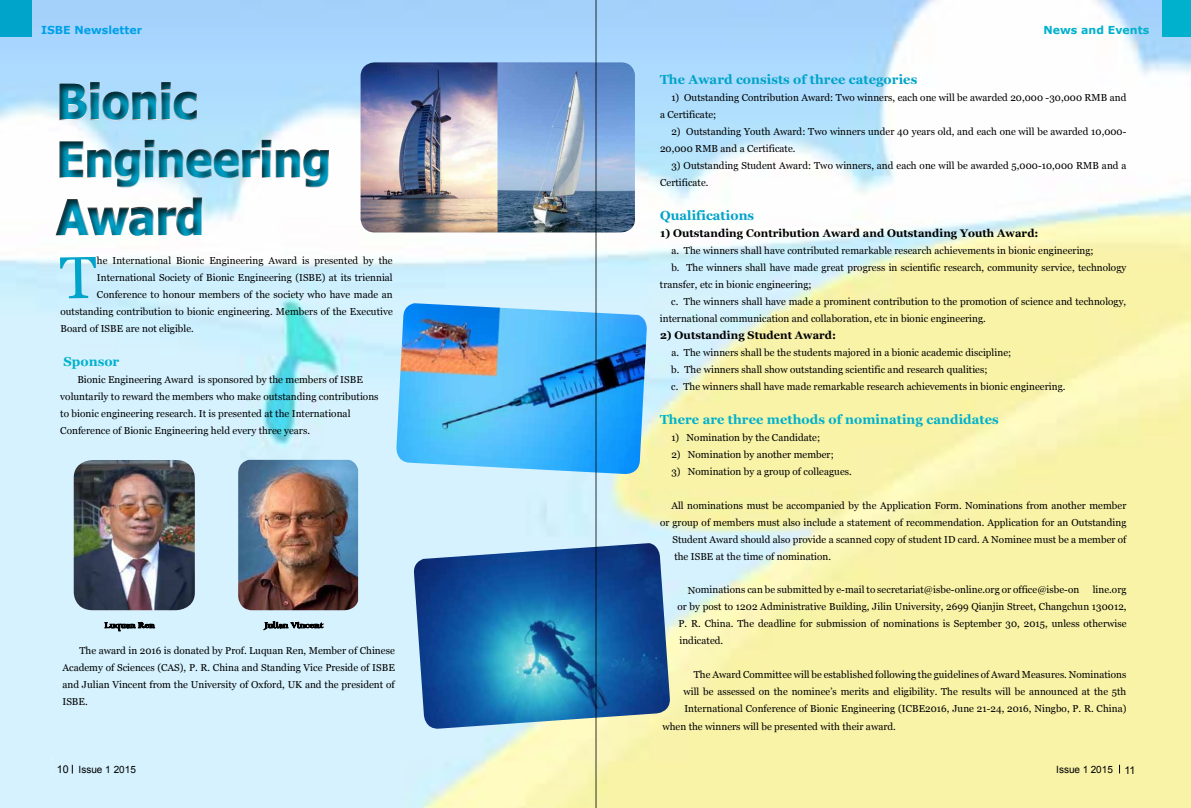
<style>
.page{position:relative;width:1191px;height:808px;background:#fff}
.page>*{position:absolute;margin:0;border:0;box-sizing:border-box;transform-origin:0 0}
.t1{font:700 48px/57.6px "Tahoma";color:#00a3ca;scale:.95 1}
.t2{font:700 13px "Georgia";color:#00b1cd}
.t3{font:700 13px "Georgia";color:#00a3ca}
.t4{font:700 11px "Georgia";color:#000}
.t5{font:700 11px "Verdana";color:#00a0e9}
.t6{font:700 11px "Verdana";color:#00b1cd}
.t7{font:10px/17px "Georgia";color:#000}
.t8{font:10px "Arial";color:#000}
.s1{font-size:10.7px}
</style>
<div class="page">
<img style="left:0;top:0;width:1191px;height:808px">
<div style="left:0;top:0;width:31px;height:36px;background:#00a3ca"></div>
<div style="left:1162px;top:0;width:29px;height:36px;background:#00b1cd"></div>
<div style="left:22px;top:65px;width:392px;height:183px;background:#000;opacity:.75"></div>
<img style="left:74px;top:460px;width:121px;height:150px">
<img style="left:238px;top:460px;width:120px;height:150px">
<svg style="left:104px;top:621px;width:51px;height:10px"></svg>
<svg style="left:263px;top:621px;width:61px;height:12px"></svg>
<img style="left:360px;top:62px;width:275px;height:170px">
<img style="left:413px;top:543px;width:258px;height:187px">
<img style="left:396px;top:303px;width:251px;height:171px">
<div style="left:43px;top:748px;width:123px;height:33px;background:#d5f2fe"></div>
<div style="left:1043px;top:751px;width:123px;height:37px;background:#f9f3a7"></div>
<hr style="left:595px;top:0;width:1px;height:808px;background:#000">
<svg style="left:60px;top:257px;width:36px;height:41px"></svg>
<p class="t5" style="left:41px;top:23px;width:103px">ISBE Newsletter</p>
<p class="t6" style="left:1043px;top:23px;width:107px">News and Events</p>
<h1 class="t1" style="left:57px;top:70px;width:290px">Bionic<br>Engineering<br>Award</h1>
<p class="t7" style="left:59px;top:256px;width:335px;text-align:right;rotate:-1deg">he International Bionic Engineering Award is presented by the International Society of Bionic Engineering (ISBE) at its triennial Conference to honour members of the society who have made an outstanding contribution to bionic engineering. Members of the Executive</p>
<p class="t7" style="left:60px;top:321px;width:135px;rotate:-1deg">Board of ISBE are not eligible.</p>
<h2 class="t2" style="left:63px;top:355px;width:57px">Sponsor</h2>
<p class="t7" style="left:60px;top:371px;width:320px;text-indent:17px">Bionic Engineering Award is sponsored by the members of ISBE voluntarily to reward the members who make outstanding contributions to bionic engineering research. It is presented at the International Conference of Bionic Engineering held every three years.</p>
<p class="t7" style="left:62px;top:642px;width:334px;text-align:justify;text-indent:17px">The award in 2016 is donated by Prof. Luquan Ren, Member of Chinese Academy of Sciences (CAS), P. R. China and Standing Vice Preside of ISBE and Julian Vincent from the University of Oxford, UK and the president of ISBE.</p>
<h2 class="t3" style="left:660px;top:74px;width:259px;rotate:-1deg">The Award consists of three categories</h2>
<p class="t7" style="left:659px;top:95px;width:468px;line-height:13.5px;text-indent:12px;rotate:-1deg">1) Outstanding Contribution Award: Two winners, each one will be awarded 20,000 -30,000 RMB and a Certificate;</p>
<p class="t7" style="left:659px;top:128px;width:468px;line-height:14.2px;text-indent:12px;rotate:-1deg">2) Outstanding Youth Award: Two winners under 40 years old, and each one will be awarded 10,000-<br>20,000 RMB and a Certificate.</p>
<p class="t7" style="left:659px;top:163px;width:468px;line-height:13.4px;text-indent:12px;rotate:-1deg">3) Outstanding Student Award: Two winners, and each one will be awarded 5,000-10,000 RMB and a<br>Certificate.</p>
<h2 class="t3" style="left:660px;top:209px;width:96px;rotate:-1deg">Qualifications</h2>
<p class="t4" style="left:660px;top:230px;width:380px;rotate:-1deg">1) Outstanding Contribution Award and Outstanding Youth Award:</p>
<p class="t7" style="left:671px;top:245px;width:456px;line-height:17.4px;rotate:-1deg">a. The winners shall have contributed remarkable research achievements in bionic engineering;<br>b. The winners shall have made great progress in scientific research, community service, technology</p>
<p class="t7" style="left:670px;top:275px;width:456px;line-height:19.9px;text-indent:-11px;rotate:-1deg">transfer, etc in bionic engineering;<br>c. The winners shall have made a prominent contribution to the promotion of science and technology,</p>
<p class="t7" style="left:659px;top:312px;width:327px;rotate:-1deg">international communication and collaboration, etc in bionic engineering.</p>
<p class="t4" style="left:660px;top:330px;width:178px;rotate:-1deg">2) Outstanding Student Award:</p>
<p class="t7" style="left:670px;top:347px;width:395px;rotate:-1deg">a. The winners shall be the students majored in a bionic academic discipline;<br>b. The winners shall show outstanding scientific and research qualities;<br>c. The winners shall have made remarkable research achievements in bionic engineering.</p>
<h2 class="t2" style="left:660px;top:415px;width:340px;rotate:-1deg">There are three methods of nominating candidates</h2>
<p class="t7" style="left:671px;top:430px;width:150px;rotate:-1deg">1) Nomination by the Candidate;</p>
<p class="t7" style="left:671px;top:447px;width:164px;rotate:-1deg">2) Nomination by another member;</p>
<p class="t7" style="left:671px;top:464px;width:182px;rotate:-1deg">3) Nomination by a group of colleagues.</p>
<p class="t7" style="left:659px;top:501px;width:468px;text-align:right;rotate:-1deg">All nominations must be accompanied by the Application Form. Nominations from another member or group of members must also include a statement of recommendation. Application for an Outstanding<br>Student Award should also provide a scanned copy of student ID card. A Nominee must be a member of</p>
<p class="t7" style="left:674px;top:549px;width:158px;rotate:-1deg">the ISBE at the time of nomination.</p>
<p class="t7" style="left:687px;top:585px;width:393px;rotate:-1deg">Nominations can be submitted by e-mail to secretariat@isbe-online.org or office@isbe-on</p>
<p class="t7" style="left:677px;top:591px;width:451px;line-height:13.4px;text-align:right;rotate:-1deg">line.org<br>or by post to 1202 Administrative Building, Jilin University, 2699 Qianjin Street, Changchun 130012,</p>
<p class="t7" style="left:678px;top:621px;width:449px;line-height:13.4px;rotate:-1deg">P. R. China. The deadline for submission of nominations is September 30, 2015, unless otherwise indicated.</p>
<p class="t7" style="left:683px;top:670px;width:445px;text-align:justify;text-indent:11px;rotate:-1deg">The Award Committee will be established following the guidelines of Award Measures. Nominations will be assessed on the nominee’s merits and eligibility. The results will be announced at the 5th International Conference of Bionic Engineering (ICBE2016, June 21-24, 2016, Ningbo, P. R. China)</p>
<p class="t7" style="left:662px;top:718px;width:235px">when the winners will be presented with their award.</p>
<p class="t8" style="left:57px;top:763px;width:81px"><span class="s1">10</span> Issue 1 2015</p>
<p class="t8" style="left:1056px;top:763px;width:81px">Issue 1 2015 <span class="s1">11</span></p>
</div>
